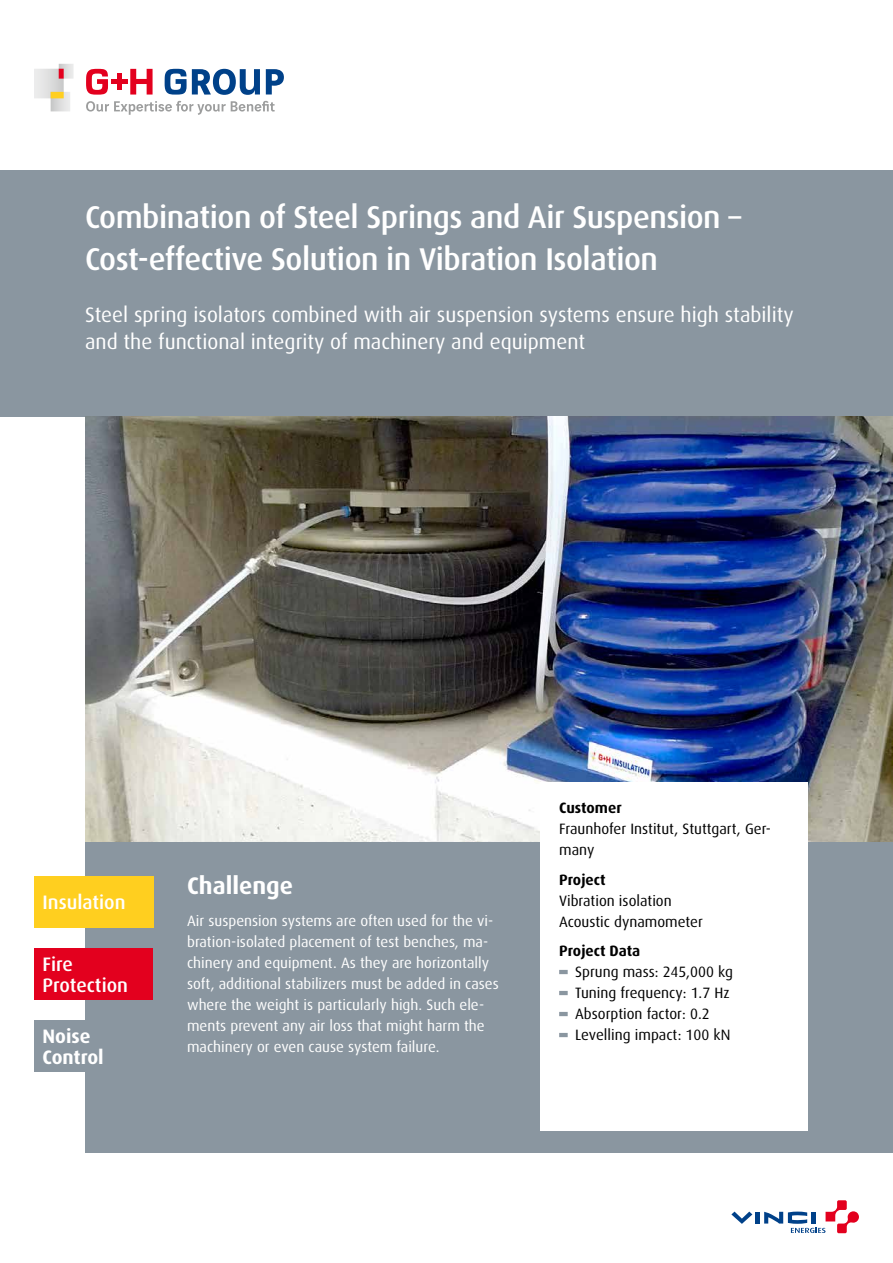
<style>
.page{position:relative;width:893px;height:1263px;background:#fff}
.page>*{position:absolute;margin:0;border:0;box-sizing:border-box;transform-origin:0 0}
.t1{font:500 31.5px/42px "Dax";letter-spacing:-.015em;color:#fff}
.t2{font:700 24px "Dax";color:#fff}
.t3{font:21px/27px "Dax";color:#fff}
.t4{font:500 19.5px/21px "Dax";color:#fff}
.t5{font:700 19.5px/21px "Dax";color:#fff}
.t6{font:15px/21px "Dax";color:#fff}
.t7{font:15px/21px "Dax";color:#000}
.t8{font:700 15px "Dax";color:#000}
</style>
<div class="page">
<div style="left:85px;top:412px;width:808px;height:740px;background:#8a96a0"></div>
<div style="left:0;top:170px;width:893px;height:247px;background:#8a96a0"></div>
<hr style="left:755px;top:1212px;width:4px;height:11px;background:#004189">
<svg style="left:731px;top:1211px;width:21px;height:13px"></svg>
<svg style="left:764px;top:1200px;width:95px;height:33px"></svg>
<img style="left:85px;top:417px;width:808px;height:425px">
<div style="left:540px;top:782px;width:268px;height:349px;background:#fff"></div>
<svg style="left:559px;top:970px;width:9px;height:4px"></svg>
<svg style="left:559px;top:991px;width:9px;height:4px"></svg>
<svg style="left:559px;top:1012px;width:9px;height:4px"></svg>
<svg style="left:559px;top:1033px;width:9px;height:4px"></svg>
<svg style="left:86px;top:101px;width:189px;height:14px"></svg>
<svg style="left:130px;top:69px;width:23px;height:26px"></svg>
<div style="left:117px;top:74px;width:5px;height:16px;background:#e3001e"></div>
<div style="left:111px;top:79px;width:16px;height:5px;background:#e3001e"></div>
<svg style="left:86px;top:69px;width:22px;height:26px"></svg>
<svg style="left:165px;top:69px;width:95px;height:26px"></svg>
<svg style="left:266px;top:69px;width:18px;height:25px"></svg>
<svg style="left:34px;top:64px;width:40px;height:47px"></svg>
<div style="left:51px;top:92px;width:13px;height:6px;background:#ffcf1f"></div>
<div style="left:34px;top:876px;width:119px;height:51px;background:#ffcf1f"></div>
<div style="left:34px;top:948px;width:119px;height:51px;background:#e3001e"></div>
<div style="left:34px;top:1020px;width:119px;height:51px;background:#8a96a0"></div>
<h1 class="t1" style="left:85px;top:197px;width:658px">Combination of Steel Springs and Air Suspension –<br>Cost-effective Solution in Vibration Isolation</h1>
<h3 class="t3" style="left:85px;top:302px;width:710px">Steel spring isolators combined with air suspension systems ensure high stability and the functional integrity of machinery and equipment</h3>
<h3 class="t4" style="left:43px;top:892px;width:85px">Insulation</h3>
<h3 class="t4" style="left:43px;top:954px;width:87px">Fire<br>Protection</h3>
<h3 class="t5" style="left:43px;top:1026px;width:63px">Noise<br>Control</h3>
<h2 class="t2" style="left:187px;top:872px;width:107px">Challenge</h2>
<p class="t6" style="left:187px;top:910px;width:313px">Air suspension systems are often used for the vi&shy;bration-isolated placement of test benches, ma&shy;chinery and equipment. As they are horizontally soft, additional stabilizers must be added in cases where the weight is particularly high. Such ele&shy;ments prevent any air loss that might harm the machinery or even cause system failure.</p>
<p class="t8" style="left:559px;top:799px;width:64px">Customer</p>
<p class="t7" style="left:559px;top:818px;width:213px">Fraunhofer Institut, Stuttgart, Ger&shy;many</p>
<p class="t8" style="left:559px;top:871px;width:48px">Project</p>
<p class="t7" style="left:559px;top:890px;width:145px">Vibration isolation<br>Acoustic dynamometer</p>
<p class="t8" style="left:559px;top:942px;width:83px">Project Data</p>
<p class="t7" style="left:575px;top:961px;width:159px">Sprung mass: 245,000 kg<br>Tuning frequency: 1.7 Hz<br>Absorption factor: 0.2<br>Levelling impact: 100 kN</p>
</div>
